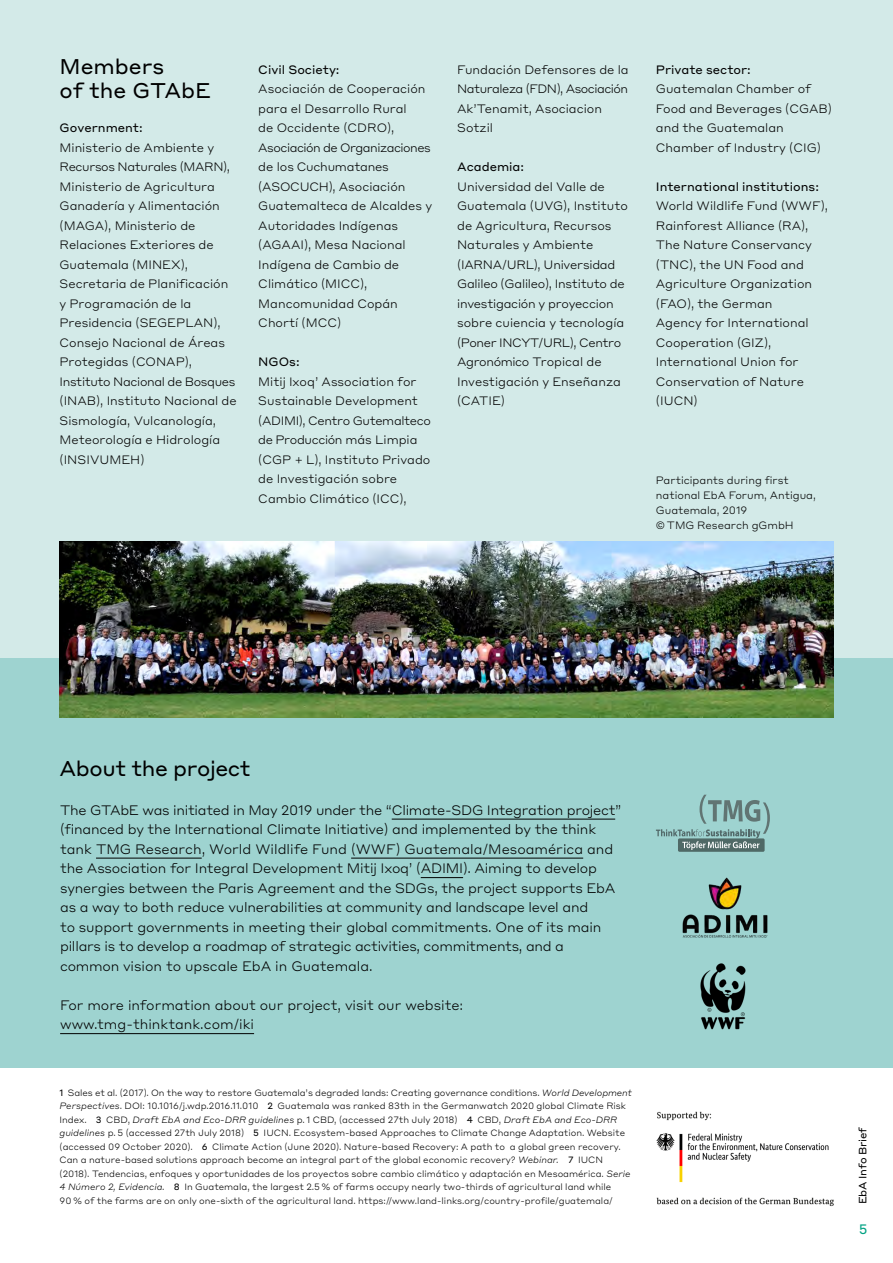
<style>
.page{position:relative;width:893px;height:1263px;background:#fff}
.page>*{position:absolute;margin:0;border:0;box-sizing:border-box;transform-origin:0 0}
.Subhead__column{font:21px/24.8px "Styrene A";color:#000}
.Subhead__column-2{font:21px "Styrene A";letter-spacing:-.02em;color:#000}
.Copy_text___ENG____r{font:300 13.5px/19.5px "Styrene A";letter-spacing:-.015em;color:#000}
.t1{font:13.5px "Styrene A";color:#00a283}
.t2{font:300 12px/19.5px "Styrene A";color:#000}
.t3{font:12px "Styrene A";color:#000}
.Fine_Print{font:300 10.5px/15px "Styrene A";color:#000}
.t4{font:10.5px "Styrene A";letter-spacing:-.02em;color:#000}
.Fine_Print-2{font:300 9px/13.5px "Styrene A";color:#000}
.s1{font-weight:400}
.s2{font-style:italic}
</style>
<div class="page">
<img style="left:656px;top:1111px;width:178px;height:96px">
<div style="left:0;top:0;width:893px;height:698px;background:#d3eae8"></div>
<div style="left:0;top:658px;width:893px;height:410px;background:#9ed3d0"></div>
<hr style="left:392px;top:819px;width:223px;height:1px;background:#000">
<hr style="left:96px;top:858px;width:106px;height:1px;background:#000">
<hr style="left:351px;top:858px;width:232px;height:1px;background:#000">
<hr style="left:421px;top:877px;width:42px;height:1px;background:#000">
<hr style="left:60px;top:1033px;width:194px;height:1px;background:#000">
<img style="left:60px;top:542px;width:773px;height:175px">
<div style="left:678px;top:838px;width:87px;height:14px;background:#4f6966;border-radius:2px"></div>
<svg style="left:656px;top:795px;width:114px;height:55px"></svg>
<img style="left:700px;top:963px;width:46px;height:67px">
<img style="left:682px;top:877px;width:86px;height:61px">
<p class="Subhead__column" style="left:60px;top:52px;width:153px">Members<br>of the GTAbE</p>
<p class="t3" style="left:60px;top:118px;width:85px">Government:</p>
<p class="t2" style="left:60px;top:137px;width:179px">Ministerio de Ambiente y<br>Recursos Naturales (MARN),<br>Ministerio de Agricultura<br>Ganadería y Alimentación (MAGA), Ministerio de<br>Relaciones Exteriores de<br>Guatemala (MINEX),<br>Secretaria de Planificación y Programación de la<br>Presidencia (SEGEPLAN),<br>Consejo Nacional de Áreas<br>Protegidas (CONAP),<br>Instituto Nacional de Bosques (INAB), Instituto Nacional de<br>Sismología, Vulcanología,<br>Meteorología e Hidrología (INSIVUMEH)</p>
<p class="t3" style="left:258px;top:59px;width:83px">Civil Society:</p>
<p class="t2" style="left:258px;top:78px;width:175px">Asociación de Cooperación para el Desarrollo Rural<br>de Occidente (CDRO),<br>Asociación de Organizaciones de los Cuchumatanes (ASOCUCH), Asociación<br>Guatemalteca de Alcaldes y<br>Autoridades Indígenas (AGAAI), Mesa Nacional<br>Indígena de Cambio de<br>Climático (MICC),<br>Mancomunidad Copán<br>Chortí (MCC)</p>
<p class="t3" style="left:258px;top:352px;width:43px">NGOs:</p>
<p class="t2" style="left:258px;top:371px;width:174px">Mitij Ixoq’ Association for<br>Sustainable Development (ADIMI), Centro Gutemalteco de Producción más Limpia (CGP + L), Instituto Privado de Investigación sobre<br>Cambio Climático (ICC),</p>
<p class="t2" style="left:457px;top:59px;width:173px">Fundación Defensores de la<br>Naturaleza (FDN), Asociación<br>Ak’Tenamit, Asociacion<br>Sotzil</p>
<p class="t3" style="left:457px;top:157px;width:69px">Academia:</p>
<p class="t2" style="left:457px;top:176px;width:172px">Universidad del Valle de<br>Guatemala (UVG), Instituto de Agricultura, Recursos<br>Naturales y Ambiente (IARNA/URL), Universidad<br>Galileo (Galileo), Instituto de investigación y proyeccion sobre cuiencia y tecnología (Poner INCYT/URL), Centro<br>Agronómico Tropical de<br>Investigación y Enseñanza (CATIE)</p>
<p class="t2" style="left:656px;top:59px;width:178px"><span class="s1">Private sector:<br></span>Guatemalan Chamber of<br>Food and Beverages (CGAB) and the Guatemalan<br>Chamber of Industry (CIG)</p>
<p class="t2" style="left:656px;top:176px;width:173px"><span class="s1">International institutions:<br></span>World Wildlife Fund (WWF),<br>Rainforest Alliance (RA),<br>The Nature Conservancy (TNC), the UN Food and<br>Agriculture Organization (FAO), the German<br>Agency for International<br>Cooperation (GIZ),<br>International Union for<br>Conservation of Nature (IUCN)</p>
<p class="Fine_Print" style="left:656px;top:472px;width:161px">Participants during first national EbA Forum, Antigua,<br>Guatemala, 2019<br>© TMG Research gGmbH</p>
<p class="Subhead__column-2" style="left:60px;top:750px;width:193px">About the project</p>
<p class="Copy_text___ENG____r" style="left:60px;top:799px;width:563px">The GTAbE was initiated in May 2019 under the “Climate-SDG Integration project” (financed by the International Climate Initiative) and implemented by the think tank TMG Research, World Wildlife Fund (WWF) Guatemala/Mesoamérica and the Association for Integral Development Mitij Ixoq’ (ADIMI). Aiming to develop synergies between the Paris Agreement and the SDGs, the project supports EbA as a way to both reduce vulnerabilities at community and landscape level and<br>to support governments in meeting their global commitments. One of its main pillars is to develop a roadmap of strategic activities, commitments, and a common vision to upscale EbA in Guatemala.</p>
<p class="Copy_text___ENG____r" style="left:60px;top:994px;width:405px">For more information about our project, visit our website: www.tmg-thinktank.com/iki</p>
<p class="Fine_Print-2" style="left:60px;top:1085px;width:574px"><span class="s1">1</span> Sales et al. (2017). On the way to restore Guatemala’s degraded lands: Creating governance conditions. <span class="s2">World Development Perspectives</span>. DOI: 10.1016/j.wdp.2016.11.010 <span class="s1">2</span> Guatemala was ranked 83th in the Germanwatch 2020 global Climate Risk Index. <span class="s1">3</span> CBD, <span class="s2">Draft EbA and Eco-DRR guidelines</span> p. 1 CBD, (accessed 27th July 2018) <span class="s1">4</span> CBD, <span class="s2">Draft EbA and Eco-DRR guidelines</span> p. 5 (accessed 27th July 2018) <span class="s1">5</span> IUCN. Ecosystem-based Approaches to Climate Change Adaptation. Website (accessed 09 October 2020). <span class="s1">6</span> Climate Action (June 2020). Nature-based Recovery: A path to a global green recovery.<br>Can a nature-based solutions approach become an integral part of the global economic recovery? <span class="s2">Webinar.</span> <span class="s1">7</span> IUCN (2018). Tendencias, enfoques y oportunidades de los proyectos sobre cambio climático y adaptación en Mesoamérica. <span class="s2">Serie 4 Número 2, Evidencia.</span> <span class="s1">8</span> In Guatemala, the largest 2.5 % of farms occupy nearly two-thirds of agricultural land while<br>90 % of the farms are on only one-sixth of the agricultural land. https://www.land-links.org/country-profile/guatemala/</p>
<p class="t4" style="left:854px;top:1204px;width:79px;rotate:-90deg">EbA Info Brief</p>
<p class="t1" style="left:859px;top:1218px;width:10px">5</p>
</div>
